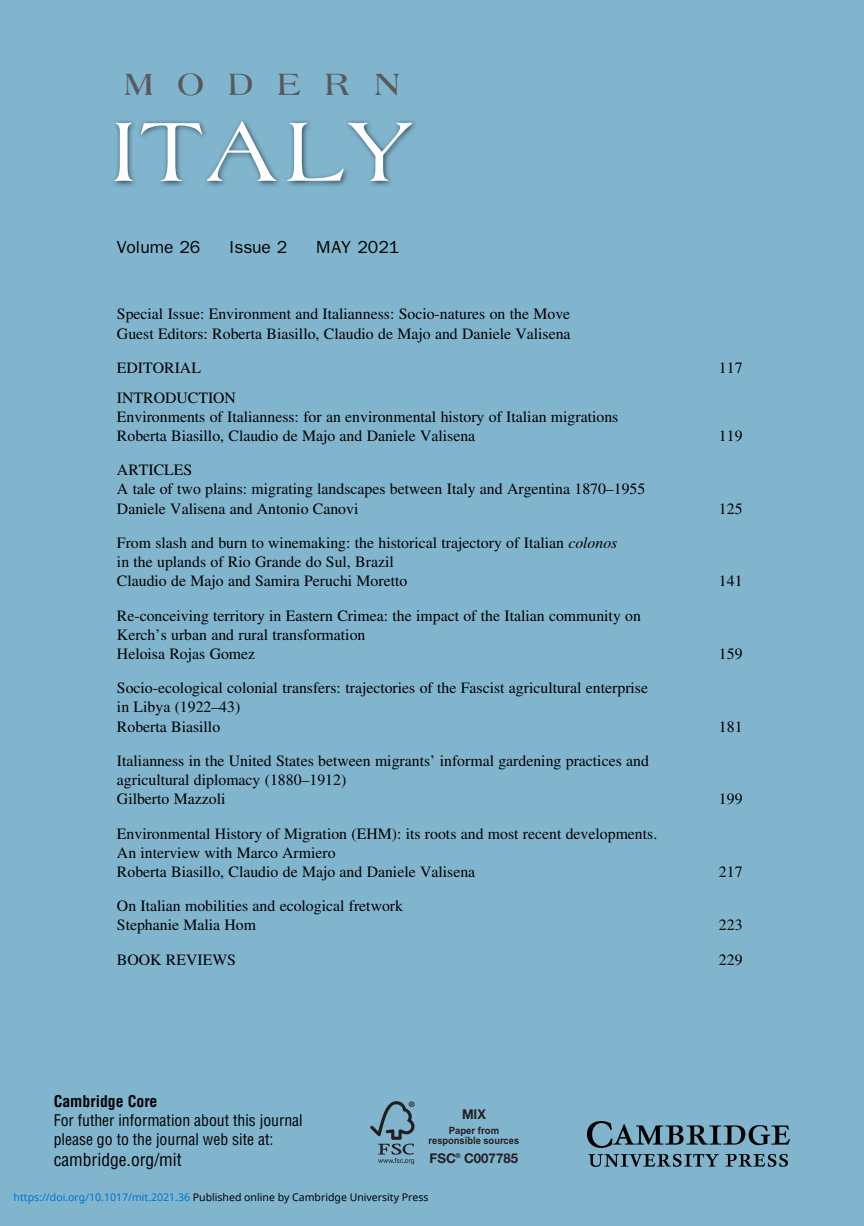
<style>
.page{position:relative;width:864px;height:1226px;background:#fff}
.page>*{position:absolute;margin:0;border:0;box-sizing:border-box;transform-origin:0 0}
.t1{font:89.95px "Americana";letter-spacing:.04em;color:#fff}
.t2{font:700 28px "Americana";letter-spacing:.865em;color:#59595b}
.t3{font:17.5px "Franklin Gothic";color:#000}
.t4{font:condensed 17.5px "Helvetica LT Std";color:#000}
.t5{font:15.75px/19.2px "Times";color:#000}
.t6{font:condensed 15.75px/18.9px "Helvetica LT Std";color:#000}
.t7{font:700 condensed 15.75px "Helvetica";color:#000}
.t8{font:700 13.47px "Helvetica Neue";color:#231f20}
.t9{font:700 13.47px "Helvetica Neue";color:#231f20;scale:.95 1}
.t10{font:10.5px "Noto Sans";color:#000}
.t11{font:700 10.15px/10px "Arial";color:#231f20;text-align:center;scale:.95 1}
.t12{font:700 7.52px "Helvetica Neue";color:#231f20}
.s1{font-style:italic}
.s2{color:#0172cf}
</style>
<div class="page">
<div style="left:0;top:0;width:863px;height:1225px;background:#81b5ce"></div>
<img style="left:114px;top:120px;width:301px;height:66px">
<svg style="left:370px;top:1101px;width:44px;height:63px"></svg>
<img style="left:587px;top:1121px;width:202px;height:45px">
<p class="t2" style="left:124px;top:72px;width:278px">MODERN</p>
<p class="t1" style="left:111px;top:115px;width:302px">ITALY</p>
<p class="t3" style="left:117px;top:241px;width:85px">Volume 26</p>
<p class="t3" style="left:229px;top:241px;width:59px">Issue 2</p>
<p class="t3" style="left:316px;top:241px;width:85px">MAY 2021</p>
<p class="t5" style="left:117px;top:306px;width:455px">Special Issue: Environment and Italianness: Socio-natures on the Move<br>Guest Editors: Roberta Biasillo, Claudio de Majo and Daniele Valisena</p>
<p class="t5" style="left:117px;top:359px;width:85px">EDITORIAL</p>
<p class="t5" style="left:718px;top:359px;width:25px">117</p>
<p class="t5" style="left:117px;top:389px;width:502px">INTRODUCTION<br>Environments of Italianness: for an environmental history of Italian migrations<br>Roberta Biasillo, Claudio de Majo and Daniele Valisena</p>
<p class="t5" style="left:718px;top:427px;width:25px">119</p>
<p class="t5" style="left:117px;top:461px;width:529px">ARTICLES<br>A tale of two plains: migrating landscapes between Italy and Argentina 1870–1955<br>Daniele Valisena and Antonio Canovi</p>
<p class="t5" style="left:117px;top:534px;width:501px">From slash and burn to winemaking: the historical trajectory of Italian <span class="s1">colonos </span>in the uplands of Rio Grande do Sul, Brazil<br>Claudio de Majo and Samira Peruchi Moretto</p>
<p class="t5" style="left:117px;top:607px;width:525px">Re-conceiving territory in Eastern Crimea: the impact of the Italian community on<br>Kerch’s urban and rural transformation<br>Heloisa Rojas Gomez</p>
<p class="t5" style="left:117px;top:679px;width:532px">Socio-ecological colonial transfers: trajectories of the Fascist agricultural enterprise in Libya (1922–43)<br>Roberta Biasillo</p>
<p class="t5" style="left:117px;top:752px;width:533px">Italianness in the United States between migrants’ informal gardening practices and agricultural diplomacy (1880–1912)<br>Gilberto Mazzoli</p>
<p class="t5" style="left:117px;top:825px;width:541px">Environmental History of Migration (EHM): its roots and most recent developments.<br>An interview with Marco Armiero<br>Roberta Biasillo, Claudio de Majo and Daniele Valisena</p>
<p class="t5" style="left:117px;top:897px;width:287px">On Italian mobilities and ecological fretwork<br>Stephanie Malia Hom</p>
<p class="t5" style="left:718px;top:500px;width:25px">125</p>
<p class="t5" style="left:718px;top:573px;width:25px">141</p>
<p class="t5" style="left:718px;top:645px;width:25px">159</p>
<p class="t5" style="left:718px;top:718px;width:25px">181</p>
<p class="t5" style="left:718px;top:790px;width:25px">199</p>
<p class="t5" style="left:718px;top:863px;width:25px">217</p>
<p class="t5" style="left:718px;top:917px;width:25px">223</p>
<p class="t5" style="left:117px;top:951px;width:120px">BOOK REVIEWS</p>
<p class="t5" style="left:718px;top:951px;width:25px">229</p>
<p class="t7" style="left:54px;top:1095px;width:105px">Cambridge Core</p>
<p class="t12" style="left:409px;top:1101px;width:8px">®</p>
<p class="t6" style="left:54px;top:1111px;width:250px">For futher information about this journal please go to the journal web site at:</p>
<p class="t4" style="left:54px;top:1152px;width:129px">cambridge.org/mit</p>
<p class="t10" style="left:14px;top:1189px;width:416px"><span class="s2">https://doi.org/10.1017/mit.2021.36</span> Published online by Cambridge University Press</p>
<p class="t9" style="left:462px;top:1109px;width:27px">MIX</p>
<p class="t11" style="left:428px;top:1125px;width:97px">Paper from responsible sources</p>
<p class="t8" style="left:429px;top:1153px;width:90px">FSC<sup>®</sup> C007785</p>
</div>
